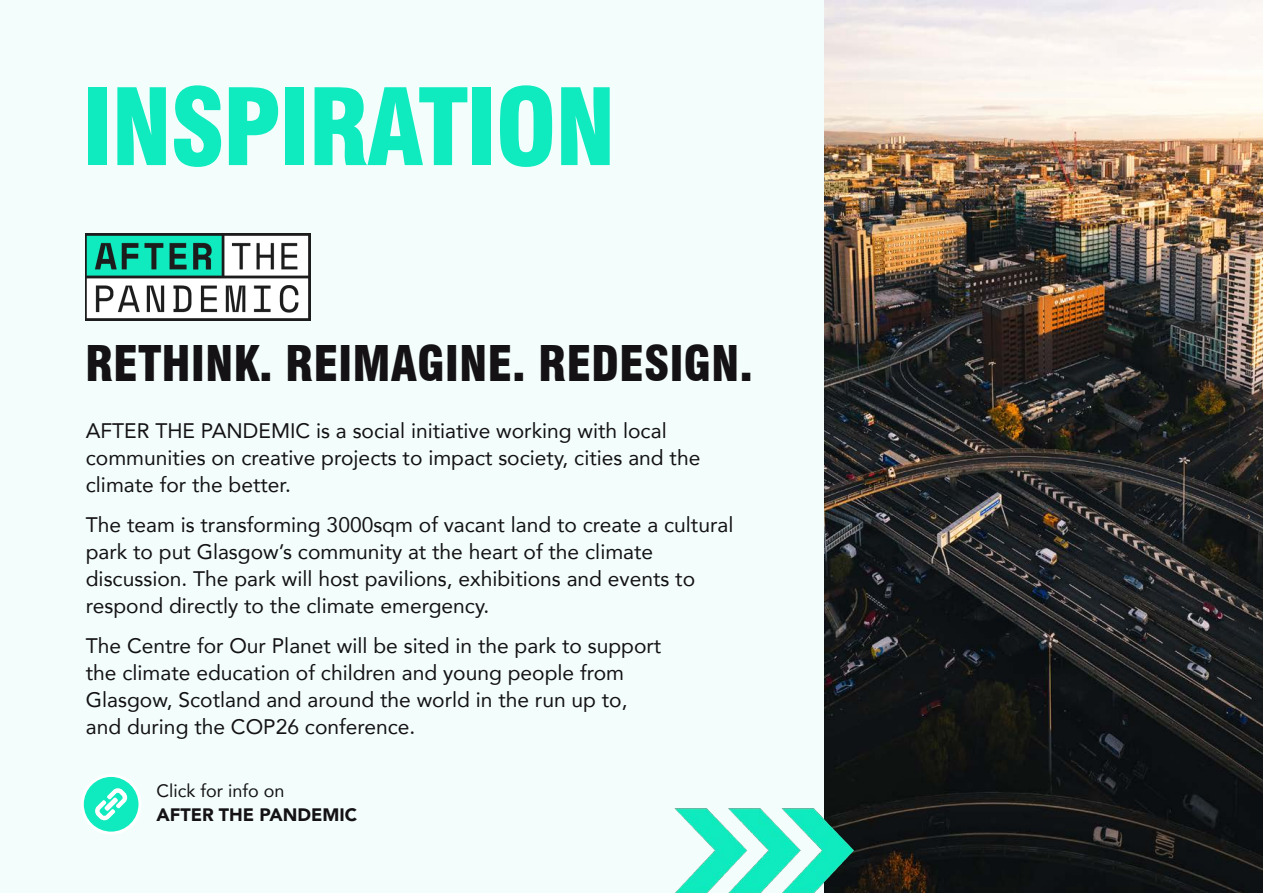
<style>
.page{position:relative;width:1263px;height:893px;background:#f3fefc}
.page>*{position:absolute;margin:0;border:0;box-sizing:border-box;transform-origin:0 0}
.t1{font:900 condensed 103.5px "Swiss 721 BT";letter-spacing:-.02em;color:#0febbf}
.t2{font:900 condensed 48px "Swiss 721 BT";color:#141215}
.t3{font:21px/27px "Avenir";color:#141215}
.t4{font:900 18px "Avenir";color:#141215}
.t5{font:18px "Avenir";color:#141215}
</style>
<div class="page">
<img style="left:825px;top:0;width:438px;height:893px">
<img style="left:85px;top:234px;width:225px;height:87px">
<svg style="left:82px;top:775px;width:58px;height:58px"></svg>
<div style="left:81px;top:774px;width:60px;height:61px;border:3px solid #fff;border-radius:50%"></div>
<svg style="left:94px;top:787px;width:34px;height:34px"></svg>
<img style="left:674px;top:804px;width:186px;height:89px">
<h1 class="t1" style="left:82px;top:65px;width:535px">INSPIRATION</h1>
<h2 class="t2" style="left:85px;top:335px;width:669px">RETHINK. REIMAGINE. REDESIGN.</h2>
<p class="t3" style="left:86px;top:417px;width:616px">AFTER THE PANDEMIC is a social initiative working with local communities on creative projects to impact society, cities and the climate for the better.</p>
<p class="t3" style="left:86px;top:510px;width:649px">The team is transforming 3000sqm of vacant land to create a cultural park to put Glasgow’s community at the heart of the climate discussion. The park will host pavilions, exhibitions and events to respond directly to the climate emergency.</p>
<p class="t3" style="left:86px;top:631px;width:577px">The Centre for Our Planet will be sited in the park to support the climate education of children and young people from Glasgow, Scotland and around the world in the run up to, and during the COP26 conference.</p>
<p class="t5" style="left:156px;top:776px;width:130px">Click for info on</p>
<p class="t4" style="left:156px;top:799px;width:202px">AFTER THE PANDEMIC</p>
</div>
